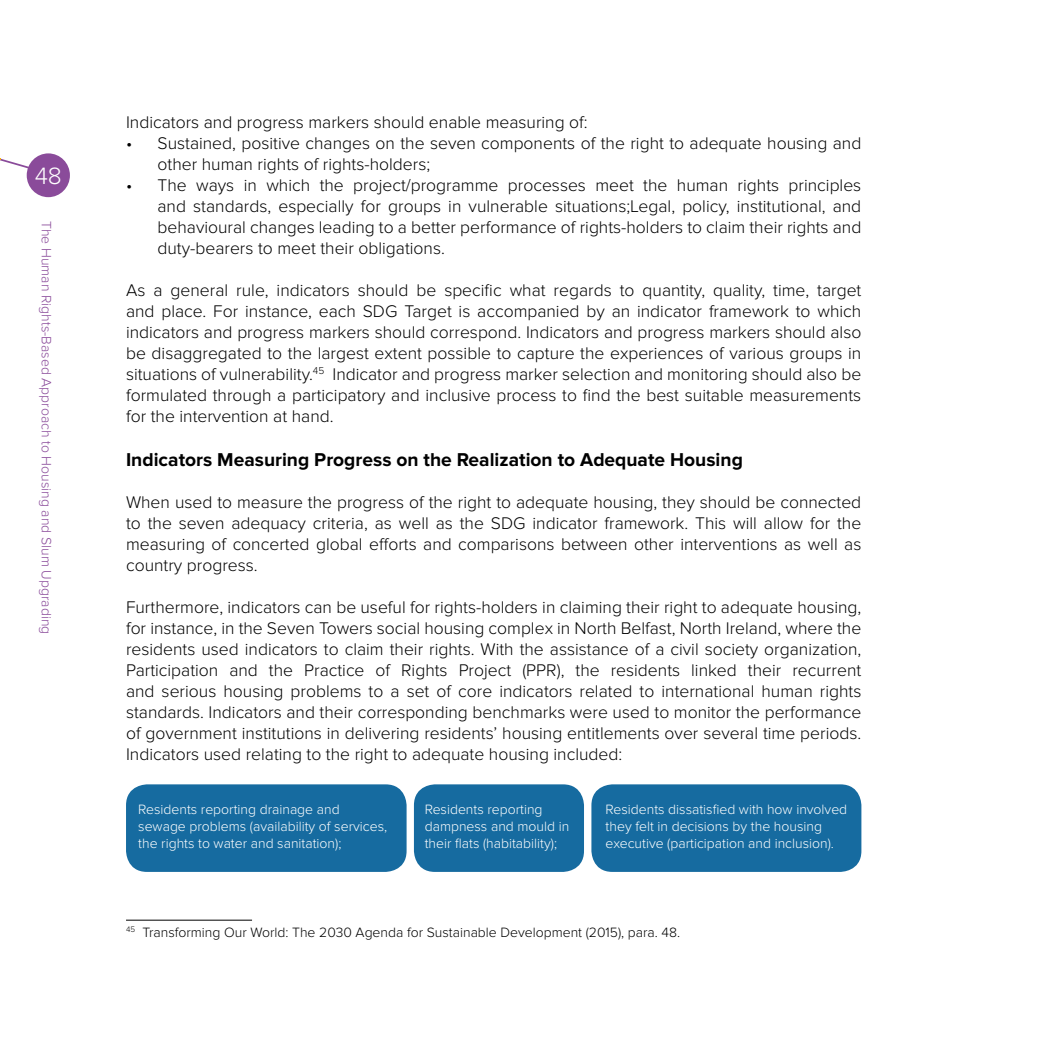
<style>
.page{position:relative;width:1042px;height:1042px;background:#fff}
.page>*{position:absolute;margin:0;border:0;box-sizing:border-box;transform-origin:0 0}
.t1{font:300 24.5px "Proxima Nova";color:#fff}
.t2{font:700 19.25px "Proxima Nova";color:#000}
.t3{font:300 17.5px/21px "Proxima Nova";color:#000;text-align:justify}
.t4{font:300 14px/16.8px "Proxima Nova";color:#fff}
.t5{font:300 14px "Proxima Nova";color:#000}
.t6{font:300 14px "Proxima Nova";color:#8a4b9a}
</style>
<div class="page">
<div style="left:27px;top:153px;width:43px;height:44px;background:#8a4b9a;border-radius:50%"></div>
<svg style="left:0;top:157px;width:37px;height:19px"></svg>
<div style="left:414px;top:784px;width:170px;height:88px;background:#166ba0;border-radius:21px"></div>
<div style="left:591px;top:784px;width:270px;height:88px;background:#166ba0;border-radius:21px"></div>
<div style="left:126px;top:784px;width:280px;height:88px;background:#166ba0;border-radius:21px"></div>
<hr style="left:126px;top:920px;width:126px;height:1px;background:#000">
<h1 class="t1" style="left:35px;top:162px;width:29px">48</h1>
<p class="t6" style="left:54px;top:221px;width:414px;rotate:90deg">The Human Rights-Based Approach to Housing and Slum Upgrading</p>
<p class="t3" style="left:126px;top:111px;width:463px">Indicators and progress markers should enable measuring of:</p>
<p class="t3" style="left:158px;top:132px;width:705px;text-indent:-32px">• Sustained, positive changes on the seven components of the right to adequate housing and other human rights of rights-holders;</p>
<p class="t3" style="left:158px;top:174px;width:705px;text-indent:-32px">• The ways in which the project/programme processes meet the human rights principles and standards, especially for groups in vulnerable situations;Legal, policy, institutional, and behavioural changes leading to a better performance of rights-holders to claim their rights and duty-bearers to meet their obligations.</p>
<p class="t3" style="left:126px;top:279px;width:737px">As a general rule, indicators should be specific what regards to quantity, quality, time, target and place. For instance, each SDG Target is accompanied by an indicator framework to which indicators and progress markers should correspond. Indicators and progress markers should also be disaggregated to the largest extent possible to capture the experiences of various groups in situations of vulnerability.<sup>45</sup> Indicator and progress marker selection and monitoring should also be formulated through a participatory and inclusive process to find the best suitable measurements for the intervention at hand.</p>
<p class="t2" style="left:126px;top:448px;width:618px">Indicators Measuring Progress on the Realization to Adequate Housing</p>
<p class="t3" style="left:126px;top:492px;width:737px">When used to measure the progress of the right to adequate housing, they should be connected to the seven adequacy criteria, as well as the SDG indicator framework. This will allow for the measuring of concerted global efforts and comparisons between other interventions as well as country progress.</p>
<p class="t3" style="left:126px;top:597px;width:737px">Furthermore, indicators can be useful for rights-holders in claiming their right to adequate housing, for instance, in the Seven Towers social housing complex in North Belfast, North Ireland, where the residents used indicators to claim their rights. With the assistance of a civil society organization, Participation and the Practice of Rights Project (PPR), the residents linked their recurrent and serious housing problems to a set of core indicators related to international human rights standards. Indicators and their corresponding benchmarks were used to monitor the performance of government institutions in delivering residents’ housing entitlements over several time periods.<br>Indicators used relating to the right to adequate housing included:</p>
<p class="t4" style="left:138px;top:801px;width:250px">Residents reporting drainage and sewage problems (availability of services, the rights to water and sanitation);</p>
<p class="t4" style="left:425px;top:801px;width:146px">Residents reporting dampness and mould in their flats (habitability);</p>
<p class="t4" style="left:606px;top:801px;width:243px">Residents dissatisfied with how involved they felt in decisions by the housing executive (participation and inclusion).</p>
<p class="t5" style="left:126px;top:924px;width:556px"><sup>45</sup> Transforming Our World: The 2030 Agenda for Sustainable Development (2015), para. 48.</p>
</div>
